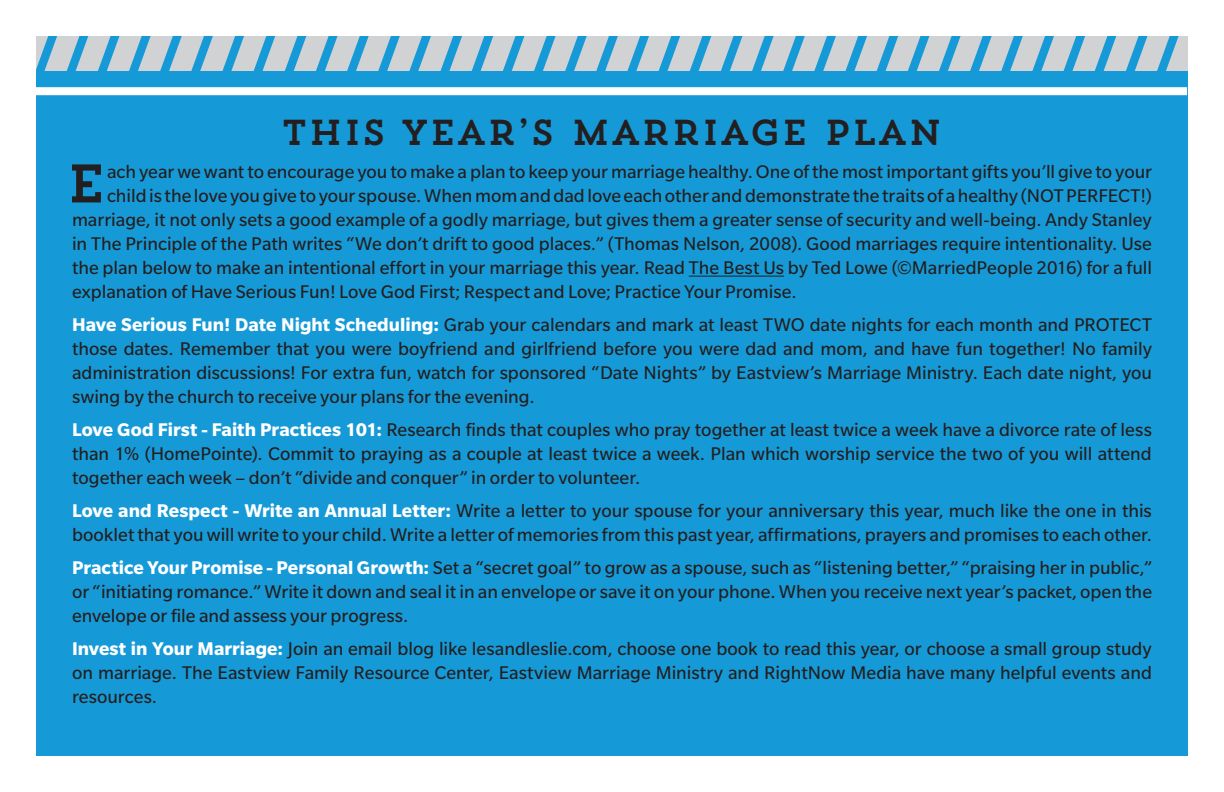
<style>
.page{position:relative;width:1224px;height:792px;background:#fff}
.page>*{position:absolute;margin:0;border:0;box-sizing:border-box;transform-origin:0 0}
.t1{font:54.2px "Trend Slab One";color:#231f20}
.t2{font:36px "Trend Slab One";color:#231f20}
.t3{font:20px/24px "Slate Std";color:#231f20;text-align:justify}
.s1{font-weight:700;color:#fff}
</style>
<div class="page">
<div style="left:36px;top:36px;width:1152px;height:720px;background:#169ad7"></div>
<svg style="left:36px;top:36px;width:1152px;height:35px"></svg>
<div style="left:35px;top:87px;width:1152px;height:8px;background:#fff"></div>
<hr style="left:689px;top:276px;width:95px;height:1px;background:#231f20">
<h2 class="t2" style="left:281px;top:110px;width:663px">THIS YEAR’S MARRIAGE PLAN</h2>
<h1 class="t1" style="left:66px;top:149px;width:43px">E</h1>
<p class="t3" style="left:107px;top:160px;width:1047px">ach year we want to encourage you to make a plan to keep your marriage healthy. One of the most important gifts you’ll give to your</p>
<p class="t3" style="left:107px;top:184px;width:1046px">child is the love you give to your spouse. When mom and dad love each other and demonstrate the traits of a healthy (NOT PERFECT!)</p>
<p class="t3" style="left:72px;top:208px;width:1081px">marriage, it not only sets a good example of a godly marriage, but gives them a greater sense of security and well-being. Andy Stanley</p>
<p class="t3" style="left:72px;top:232px;width:1081px">in The Principle of the Path writes “We don’t drift to good places.” (Thomas Nelson, 2008). Good marriages require intentionality. Use</p>
<p class="t3" style="left:72px;top:256px;width:1082px">the plan below to make an intentional effort in your marriage this year. Read The Best Us by Ted Lowe (©MarriedPeople 2016) for a full</p>
<p class="t3" style="left:72px;top:280px;width:726px">explanation of Have Serious Fun! Love God First; Respect and Love; Practice Your Promise.</p>
<p class="t3" style="left:72px;top:313px;width:1082px"><span class="s1">Have Serious Fun! Date Night Scheduling:</span> Grab your calendars and mark at least TWO date nights for each month and PROTECT those dates. Remember that you were boyfriend and girlfriend before you were dad and mom, and have fun together! No family administration discussions! For extra fun, watch for sponsored “Date Nights” by Eastview’s Marriage Ministry. Each date night, you swing by the church to receive your plans for the evening.</p>
<p class="t3" style="left:72px;top:418px;width:1081px"><span class="s1">Love God First - Faith Practices 101:</span> Research finds that couples who pray together at least twice a week have a divorce rate of less than 1% (HomePointe). Commit to praying as a couple at least twice a week. Plan which worship service the two of you will attend together each week – don’t “divide and conquer” in order to volunteer.</p>
<p class="t3" style="left:72px;top:499px;width:1082px"><span class="s1">Love and Respect - Write an Annual Letter:</span> Write a letter to your spouse for your anniversary this year, much like the one in this booklet that you will write to your child. Write a letter of memories from this past year, affirmations, prayers and promises to each other.</p>
<p class="t3" style="left:72px;top:556px;width:1082px"><span class="s1">Practice Your Promise - Personal Growth:</span> Set a “secret goal” to grow as a spouse, such as “listening better,” “praising her in public,” or “initiating romance.” Write it down and seal it in an envelope or save it on your phone. When you receive next year’s packet, open the envelope or file and assess your progress.</p>
<p class="t3" style="left:72px;top:637px;width:1082px"><span class="s1">Invest in Your Marriage:</span> Join an email blog like lesandleslie.com, choose one book to read this year, or choose a small group study on marriage. The Eastview Family Resource Center, Eastview Marriage Ministry and RightNow Media have many helpful events and resources.</p>
</div>
